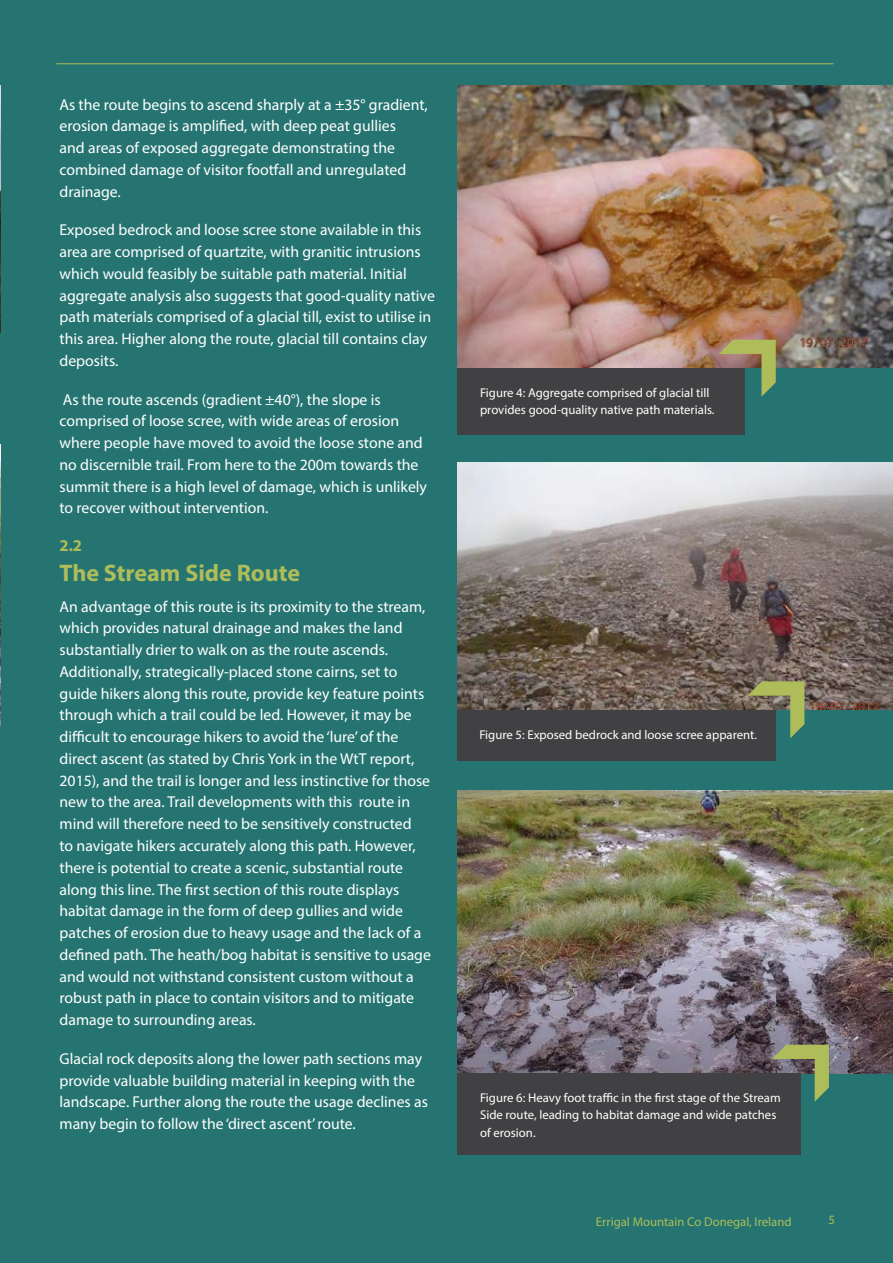
<style>
.page{position:relative;width:893px;height:1263px;background:#257471}
.page>*{position:absolute;margin:0;border:0;box-sizing:border-box;transform-origin:0 0}
.t1{font:700 24px "Myriad Pro";color:#aebd59}
.t2{font:700 16.5px "Myriad Pro";color:#aebd59}
.t3{font:15.75px/21.8px "Myriad Pro";color:#fff}
.t4{font:12.75px/17.2px "Myriad Pro";color:#fff}
.t5{font:12.75px "Myriad Pro";color:#aebd59}
</style>
<div class="page">
<hr style="left:56px;top:64px;width:777px;height:1px;background:#aebd59">
<img style="left:0;top:86px;width:1px;height:247px">
<img style="left:457px;top:463px;width:436px;height:247px">
<img style="left:0;top:444px;width:1px;height:283px">
<img style="left:457px;top:791px;width:436px;height:282px">
<img style="left:457px;top:86px;width:436px;height:282px">
<div style="left:457px;top:710px;width:319px;height:50px;background:#414042"></div>
<div style="left:457px;top:1073px;width:343px;height:81px;background:#414042"></div>
<div style="left:457px;top:368px;width:288px;height:67px;background:#414042"></div>
<svg style="left:748px;top:681px;width:56px;height:57px"></svg>
<svg style="left:772px;top:1045px;width:57px;height:57px"></svg>
<svg style="left:719px;top:340px;width:57px;height:57px"></svg>
<p class="t3" style="left:60px;top:93px;width:370px">As the route begins to ascend sharply at a ±35° gradient, erosion damage is amplified, with deep peat gullies<br>and areas of exposed aggregate demonstrating the combined damage of visitor footfall and unregulated drainage.</p>
<p class="t3" style="left:60px;top:219px;width:377px">Exposed bedrock and loose scree stone available in this area are comprised of quartzite, with granitic intrusions which would feasibly be suitable path material. Initial aggregate analysis also suggests that good-quality native path materials comprised of a glacial till, exist to utilise in this area. Higher along the route, glacial till contains clay deposits.</p>
<p class="t3" style="left:60px;top:388px;width:369px">As the route ascends (gradient ±40°), the slope is comprised of loose scree, with wide areas of erosion where people have moved to avoid the loose stone and no discernible trail. From here to the 200m towards the summit there is a high level of damage, which is unlikely to recover without intervention.</p>
<p class="t2" style="left:60px;top:535px;width:24px">2.2</p>
<h1 class="t1" style="left:60px;top:558px;width:242px">The Stream Side Route</h1>
<p class="t3" style="left:60px;top:595px;width:373px">An advantage of this route is its proximity to the stream, which provides natural drainage and makes the land substantially drier to walk on as the route ascends.<br>Additionally, strategically-placed stone cairns, set to guide hikers along this route, provide key feature points through which a trail could be led. However, it may be difficult to encourage hikers to avoid the ‘lure’ of the direct ascent (as stated by Chris York in the WtT report, 2015), and the trail is longer and less instinctive for those new to the area. Trail developments with this route in mind will therefore need to be sensitively constructed<br>to navigate hikers accurately along this path. However, there is potential to create a scenic, substantial route along this line. The first section of this route displays habitat damage in the form of deep gullies and wide patches of erosion due to heavy usage and the lack of a defined path. The heath/bog habitat is sensitive to usage and would not withstand consistent custom without a robust path in place to contain visitors and to mitigate damage to surrounding areas.</p>
<p class="t3" style="left:60px;top:1047px;width:370px">Glacial rock deposits along the lower path sections may provide valuable building material in keeping with the landscape. Further along the route the usage declines as many begin to follow the ‘direct ascent’ route.</p>
<p class="t4" style="left:480px;top:384px;width:236px">Figure 4: Aggregate comprised of glacial till provides good-quality native path materials.</p>
<p class="t4" style="left:479px;top:725px;width:279px">Figure 5: Exposed bedrock and loose scree apparent.</p>
<p class="t4" style="left:480px;top:1089px;width:302px">Figure 6: Heavy foot traffic in the first stage of the Stream<br>Side route, leading to habitat damage and wide patches of erosion.</p>
<p class="t5" style="left:596px;top:1213px;width:197px">Errigal Mountain Co Donegal, Ireland</p>
<p class="t5" style="left:828px;top:1211px;width:8px">5</p>
</div>
